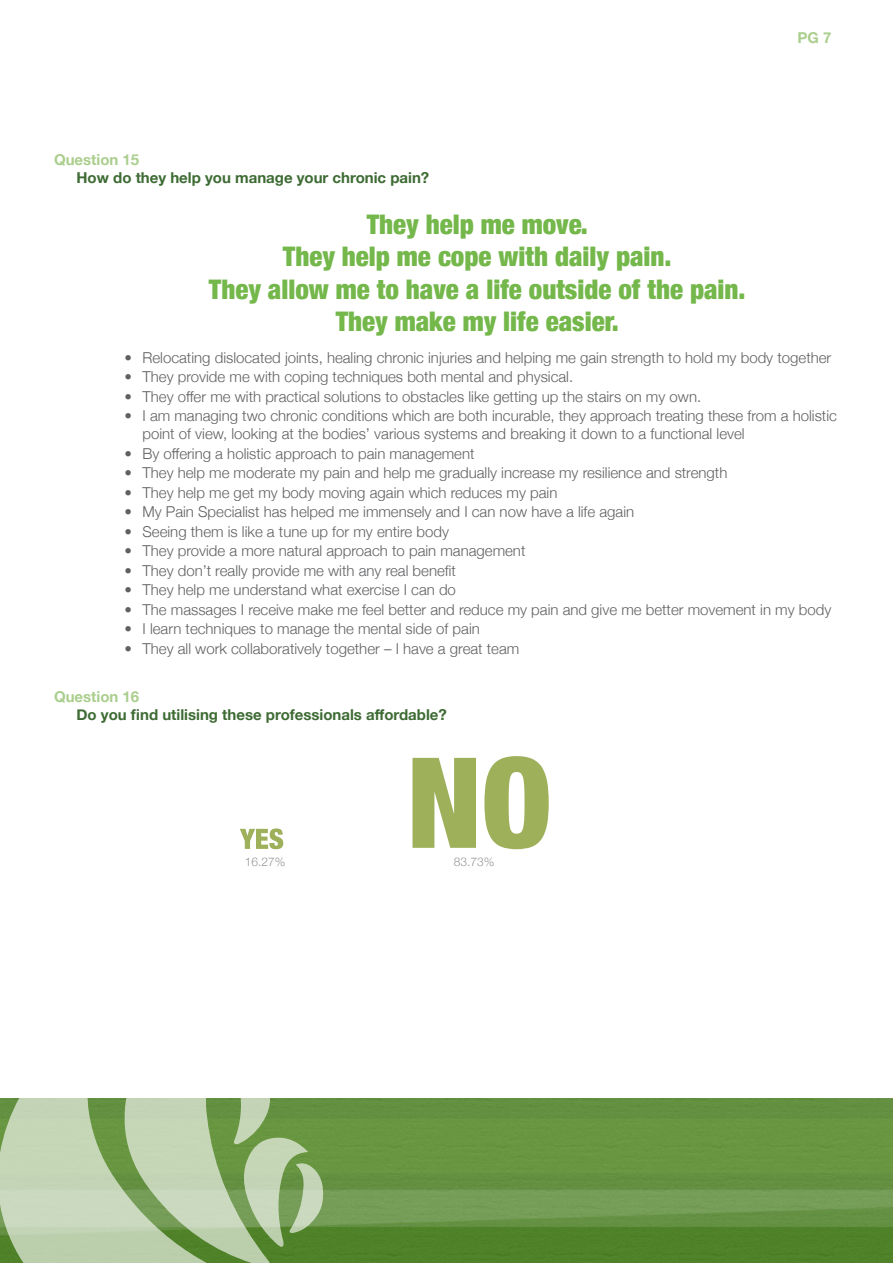
<style>
.page{position:relative;width:893px;height:1263px;background:#fff}
.page>*{position:absolute;margin:0;border:0;box-sizing:border-box;transform-origin:0 0}
.t1{font:900 condensed 27px/32.4px "Helvetica Neue";color:#74b74a;text-align:center}
.t2{font:300 15px/18px "Helvetica Neue";color:#5f6062}
.t3{font:700 15px "Helvetica Neue";color:#3d6b33}
.t4{font:700 15px "Helvetica Neue";color:#aace8d}
.t5{font:300 12px "Helvetica Neue";color:#939598}
</style>
<div class="page">
<img style="left:324px;top:1098px;width:569px;height:164px">
<svg style="left:272px;top:1098px;width:52px;height:165px;background:#80a563"></svg>
<svg style="left:0;top:1098px;width:272px;height:165px;background:#adc59a"></svg>
<svg style="left:412px;top:758px;width:64px;height:90px;background:#aebc75"></svg>
<svg style="left:484px;top:756px;width:65px;height:93px"></svg>
<svg style="left:240px;top:828px;width:43px;height:21px"></svg>
<p class="t4" style="left:797px;top:26px;width:35px">PG 7</p>
<p class="t4" style="left:54px;top:148px;width:87px">Question 15</p>
<p class="t3" style="left:76px;top:166px;width:354px">How do they help you manage your chronic pain?</p>
<h1 class="t1" style="left:209px;top:207px;width:538px">They help me move.<br>They help me cope with daily pain.<br>They allow me to have a life outside of the pain.<br>They make my life easier.</h1>
<p class="t2" style="left:124px;top:347px;width:708px">• Relocating dislocated joints, healing chronic injuries and helping me gain strength to hold my body together</p>
<p class="t2" style="left:124px;top:367px;width:450px">• They provide me with coping techniques both mental and physical.</p>
<p class="t2" style="left:124px;top:386px;width:578px">• They offer me with practical solutions to obstacles like getting up the stairs on my own.</p>
<p class="t2" style="left:142px;top:406px;width:696px;text-indent:-18px">• I am managing two chronic conditions which are both incurable, they approach treating these from a holistic point of view, looking at the bodies’ various systems and breaking it down to a functional level</p>
<p class="t2" style="left:124px;top:443px;width:352px">• By offering a holistic approach to pain management</p>
<p class="t2" style="left:124px;top:463px;width:604px">• They help me moderate my pain and help me gradually increase my resilience and strength</p>
<p class="t2" style="left:124px;top:482px;width:434px">• They help me get my body moving again which reduces my pain</p>
<p class="t2" style="left:124px;top:502px;width:511px">• My Pain Specialist has helped me immensely and I can now have a life again</p>
<p class="t2" style="left:124px;top:521px;width:326px">• Seeing them is like a tune up for my entire body</p>
<p class="t2" style="left:124px;top:541px;width:402px">• They provide a more natural approach to pain management</p>
<p class="t2" style="left:124px;top:560px;width:333px">• They don’t really provide me with any real benefit</p>
<p class="t2" style="left:124px;top:580px;width:333px">• They help me understand what exercise I can do</p>
<p class="t2" style="left:124px;top:599px;width:708px">• The massages I receive make me feel better and reduce my pain and give me better movement in my body</p>
<p class="t2" style="left:124px;top:619px;width:357px">• I learn techniques to manage the mental side of pain</p>
<p class="t2" style="left:124px;top:638px;width:396px">• They all work collaboratively together – I have a great team</p>
<p class="t4" style="left:54px;top:684px;width:87px">Question 16</p>
<p class="t3" style="left:76px;top:702px;width:372px">Do you find utilising these professionals affordable?</p>
<p class="t5" style="left:245px;top:851px;width:42px">16.27%</p>
<p class="t5" style="left:454px;top:851px;width:42px">83.73%</p>
</div>
